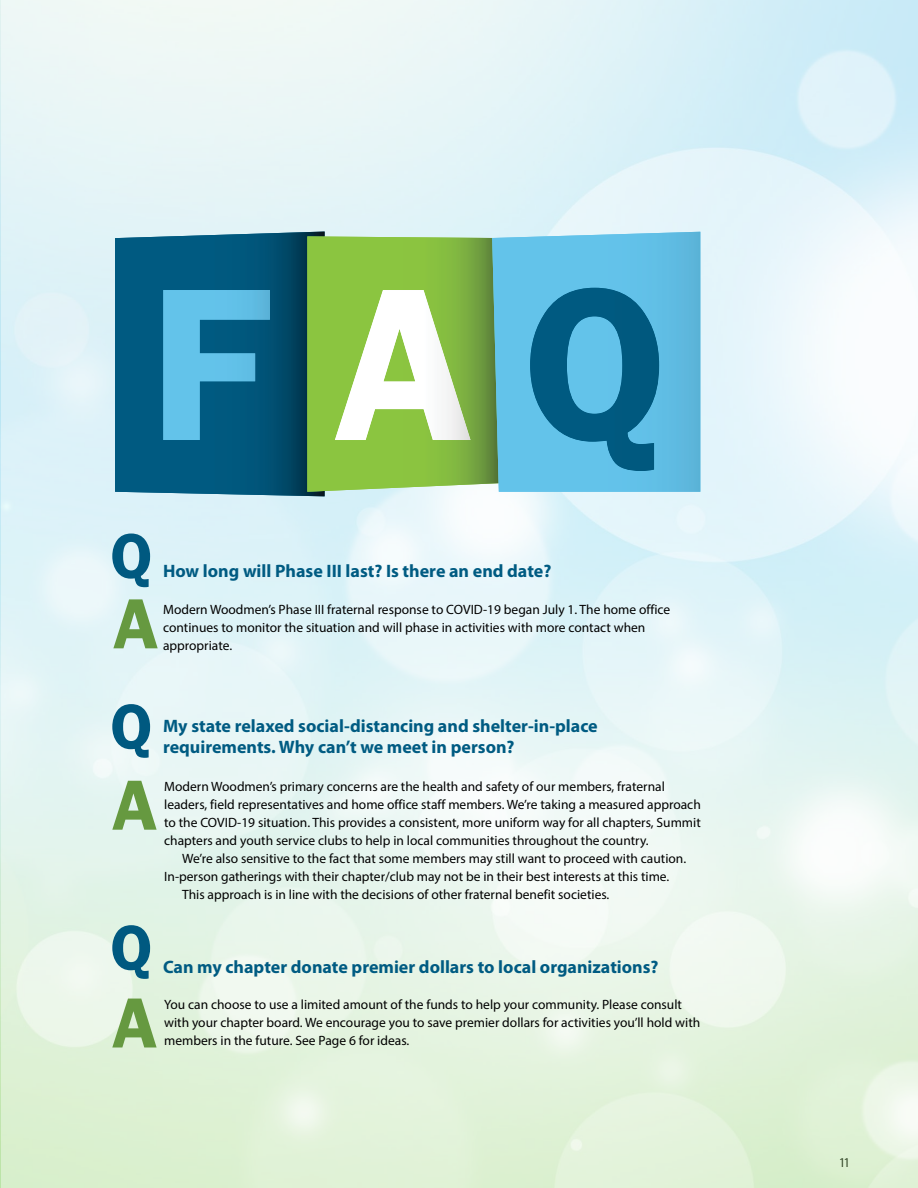
<style>
.page{position:relative;width:918px;height:1188px;background:#fff}
.page>*{position:absolute;margin:0;border:0;box-sizing:border-box;transform-origin:0 0}
.t1{font:700 18px/21px "Myriad Pro";color:#005b82}
.t2{font:13.5px/18px "Myriad Pro";color:#000}
.t3{font:condensed 13.5px "Myriad Pro";color:#000}
</style>
<div class="page">
<img style="left:0;top:0;width:918px;height:1188px">
<svg style="left:115px;top:232px;width:210px;height:264px;background:#06577a"></svg>
<svg style="left:163px;top:290px;width:107px;height:150px;background:#3893ba"></svg>
<svg style="left:307px;top:236px;width:185px;height:256px;background:#86bb46"></svg>
<svg style="left:335px;top:290px;width:136px;height:150px"></svg>
<svg style="left:492px;top:232px;width:208px;height:260px;background:#63bee1"></svg>
<svg style="left:530px;top:288px;width:129px;height:183px;background:#2d89b0"></svg>
<svg style="left:112px;top:534px;width:38px;height:53px;background:#659fb6"></svg>
<svg style="left:113px;top:599px;width:45px;height:49px;background:#a2c59a"></svg>
<svg style="left:112px;top:704px;width:38px;height:54px;background:#6da2b7"></svg>
<svg style="left:112px;top:781px;width:45px;height:49px;background:#a4c596"></svg>
<svg style="left:112px;top:925px;width:38px;height:54px;background:#6aa0ae"></svg>
<svg style="left:112px;top:999px;width:45px;height:48px;background:#a2c48d"></svg>
<h1 class="t1" style="left:163px;top:560px;width:390px">How long will Phase III last? Is there an end date?</h1>
<p class="t2" style="left:163px;top:600px;width:509px">Modern Woodmen’s Phase III fraternal response to COVID-19 began July 1. The home office continues to monitor the situation and will phase in activities with more contact when appropriate.</p>
<h1 class="t1" style="left:163px;top:715px;width:436px">My state relaxed social-distancing and shelter-in-place requirements. Why can’t we meet in person?</h1>
<p class="t2" style="left:164px;top:777px;width:538px">Modern Woodmen’s primary concerns are the health and safety of our members, fraternal leaders, field representatives and home office staff members. We’re taking a measured approach to the COVID-19 situation. This provides a consistent, more uniform way for all chapters, Summit chapters and youth service clubs to help in local communities throughout the country.</p>
<p class="t2" style="left:182px;top:849px;width:506px">We’re also sensitive to the fact that some members may still want to proceed with caution.</p>
<p class="t2" style="left:164px;top:867px;width:507px">In-person gatherings with their chapter/club may not be in their best interests at this time.</p>
<p class="t2" style="left:182px;top:885px;width:429px">This approach is in line with the decisions of other fraternal benefit societies.</p>
<h1 class="t1" style="left:163px;top:956px;width:497px">Can my chapter donate premier dollars to local organizations?</h1>
<p class="t2" style="left:164px;top:995px;width:538px">You can choose to use a limited amount of the funds to help your community. Please consult with your chapter board. We encourage you to save premier dollars for activities you’ll hold with members in the future. See Page 6 for ideas.</p>
<p class="t3" style="left:840px;top:1154px;width:11px">11</p>
</div>
